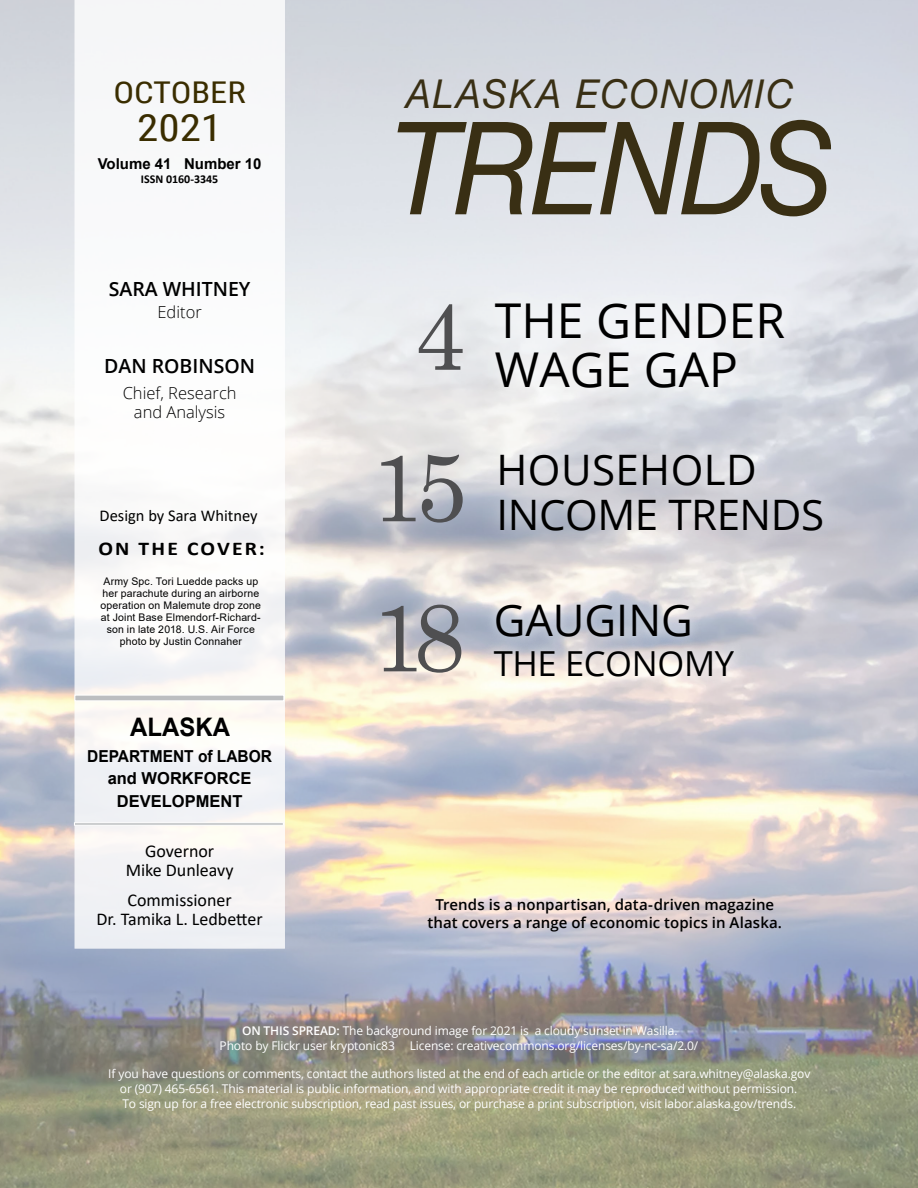
<style>
.page{position:relative;width:918px;height:1188px;background:#fff}
.page>*{position:absolute;margin:0;border:0;box-sizing:border-box;transform-origin:0 0}
.t1{font:italic 129.3px "Helvetica Neue";letter-spacing:-.03em;color:#392f14;scale:.9 1}
.second-tier_subheads{font:96.75px "Century";color:#4f4f51;scale:.96 1}
.t2{font:48px "Open Sans";color:#000}
.t3{font:43.5px "Open Sans";color:#000}
.t4{font:42px "Open Sans";letter-spacing:-.01em;color:#000}
.t5{font:42px "Open Sans";letter-spacing:.01em;color:#000}
.t6{font:italic 39.9px "Helvetica Neue";letter-spacing:.045em;color:#392f14;scale:.95 1}
.t7{font:37.5px "Roboto Condensed";color:#3a2d00;scale:1.15 1}
.t8{font:34.5px "Open Sans";letter-spacing:-.01em;color:#000}
.t9{font:30px "Roboto Condensed";color:#3a2d00;scale:1.15 1}
.t10{font:700 25.5px "Arial";color:#000;scale:.94 1}
.t11{font:600 19.5px "Open Sans";color:#000}
.t12{font:700 19.5px "Calibri";letter-spacing:.1em;color:#000;scale:1.11 1}
.t13{font:18px/19.5px "Calibri";color:#000;text-align:center}
.t14{font:700 16.5px/22.5px "Arial";color:#000;text-align:center;scale:.94 1}
.t15{font:300 16.5px "Open Sans";color:#000}
.t16{font:16.5px "Calibri";color:#000}
.t17{font:600 15px/18px "Open Sans";letter-spacing:.005em;color:#000;text-align:center}
.t18{font:700 15px "Arial";color:#000}
.t19{font:12px/15px "Open Sans";letter-spacing:-.01em;color:#fff;text-align:center}
.t20{font:700 12px "Calibri";color:#000}
.t21{font:10.5px/12px "Arial";letter-spacing:.015em;color:#000;text-align:center}
.s1{font-weight:600}
</style>
<div class="page">
<img style="left:0;top:0;width:918px;height:1188px">
<svg style="left:75px;top:0;width:210px;height:949px"></svg>
<svg style="left:75px;top:695px;width:209px;height:6px"></svg>
<svg style="left:74px;top:822px;width:210px;height:4px"></svg>
<div style="left:477px;top:282px;width:328px;height:129px;background:#fff;opacity:.8"></div>
<div style="left:480px;top:433px;width:365px;height:120px;background:#fff;opacity:.8"></div>
<div style="left:481px;top:591px;width:266px;height:99px;background:#fff;opacity:.32"></div>
<p class="t9" style="left:114px;top:71px;width:117px">OCTOBER</p>
<p class="t6" style="left:406px;top:65px;width:410px">ALASKA ECONOMIC</p>
<p class="t7" style="left:137px;top:101px;width:76px">2021</p>
<p class="t18" style="left:98px;top:153px;width:165px">Volume 41 Number 10</p>
<p class="t20" style="left:141px;top:171px;width:79px">ISSN 0160-3345</p>
<p class="t1" style="left:390px;top:75px;width:495px">TRENDS</p>
<p class="t11" style="left:109px;top:275px;width:143px">SARA WHITNEY</p>
<p class="t15" style="left:158px;top:301px;width:46px">Editor</p>
<p class="t11" style="left:104px;top:352px;width:152px">DAN ROBINSON</p>
<p class="t15" style="left:123px;top:382px;width:115px">Chief, Research</p>
<p class="t15" style="left:134px;top:401px;width:93px">and Analysis</p>
<p class="t16" style="left:100px;top:504px;width:159px">Design by Sara Whitney</p>
<p class="t12" style="left:98px;top:535px;width:151px">ON THE COVER:</p>
<p class="t21" style="left:100px;top:576px;width:162px">Army Spc. Tori Luedde packs up her parachute during an airborne operation on Malemute drop zone at Joint Base Elmendorf-Richard&shy;son in late 2018. U.S. Air Force photo by Justin Connaher</p>
<p class="t10" style="left:130px;top:709px;width:108px">ALASKA</p>
<p class="t14" style="left:87px;top:745px;width:198px">DEPARTMENT of LABOR and WORKFORCE<br>DEVELOPMENT</p>
<p class="t13" style="left:126px;top:841px;width:109px">Governor<br>Mike Dunleavy</p>
<p class="t13" style="left:97px;top:890px;width:168px">Commissioner<br>Dr. Tamika L. Ledbetter</p>
<p class="second-tier_subheads" style="left:414px;top:254px;width:55px">4</p>
<p class="t2" style="left:495px;top:287px;width:292px">THE GENDER</p>
<p class="t2" style="left:495px;top:337px;width:245px">WAGE GAP</p>
<p class="second-tier_subheads" style="left:371px;top:405px;width:101px">15</p>
<p class="t5" style="left:496px;top:441px;width:262px">HOUSEHOLD</p>
<p class="t4" style="left:496px;top:486px;width:329px">INCOME TRENDS</p>
<p class="second-tier_subheads" style="left:372px;top:555px;width:98px">18</p>
<p class="t3" style="left:494px;top:590px;width:201px">GAUGING</p>
<p class="t8" style="left:494px;top:640px;width:242px">THE ECONOMY</p>
<p class="t17" style="left:428px;top:895px;width:356px">Trends is a nonpartisan, data-driven magazine that covers a range of economic topics in Alaska.</p>
<p class="t19" style="left:242px;top:1023px;width:437px"><span class="s1">ON THIS SPREAD:</span> The background image for 2021 is a cloudy sunset in Wasilla.</p>
<p class="t19" style="left:220px;top:1038px;width:480px">Photo by Flickr user kryptonic83 License: creativecommons.org/licenses/by-nc-sa/2.0/</p>
<p class="t19" style="left:108px;top:1066px;width:704px">If you have questions or comments, contact the authors listed at the end of each article or the editor at sara.whitney@alaska.gov or (907) 465-6561. This material is public information, and with appropriate credit it may be reproduced without permission.<br>To sign up for a free electronic subscription, read past issues, or purchase a print subscription, visit labor.alaska.gov/trends.</p>
</div>
